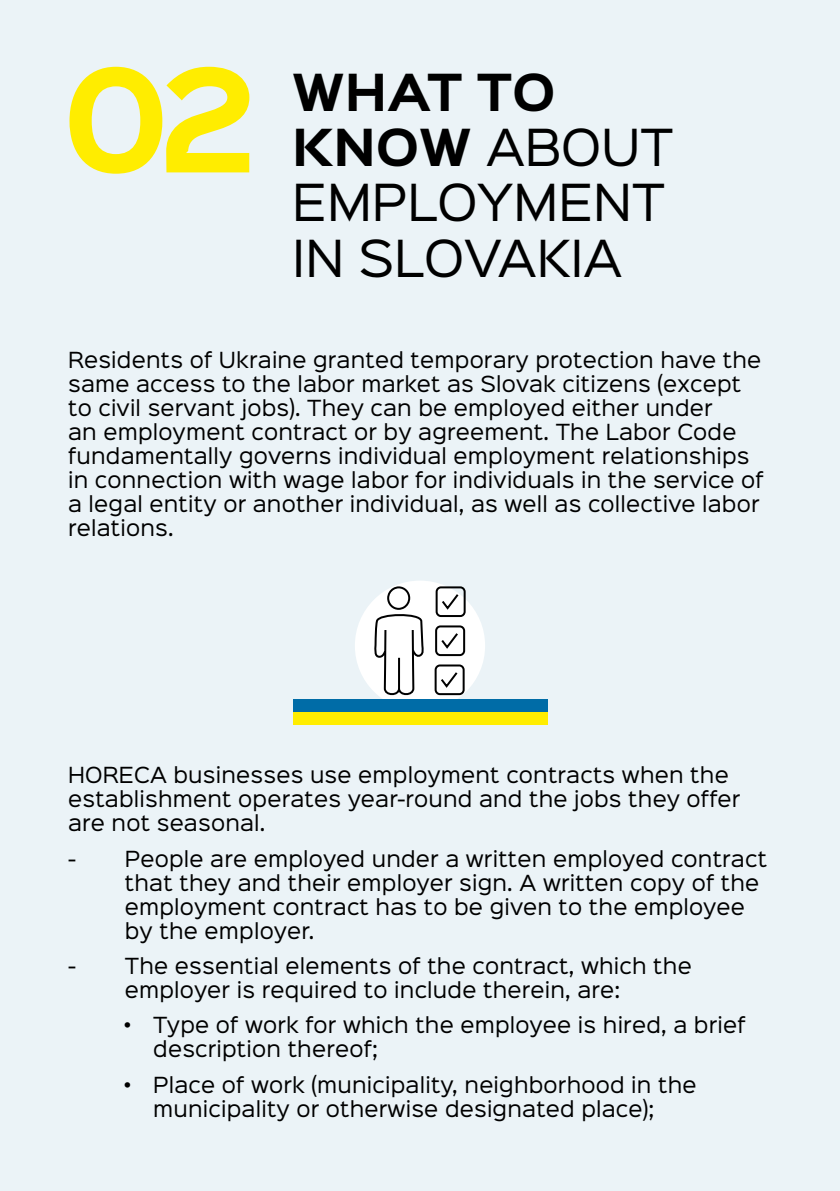
<style>
.page{position:relative;width:840px;height:1191px;background:#fff}
.page>*{position:absolute;margin:0;border:0;box-sizing:border-box;transform-origin:0 0}
.t1{font:700 128.8px "Sinkin Sans 700";color:#ffed00}
.t2{font:46px/55.2px "Sinkin Sans 400";color:#000}
.t3{font:700 46px "Sinkin Sans 700";color:#000}
.t4{font:20px/24px "Sinkin Sans 400";letter-spacing:.01em;color:#000}
.s1{font-family:"Sinkin Sans 700";font-weight:700}
</style>
<div class="page">
<div style="left:0;top:0;width:839px;height:1191px;background:#ebf3f7"></div>
<div style="left:354px;top:580px;width:131px;height:130px;background:#fff;border-radius:50%"></div>
<div style="left:293px;top:698px;width:254px;height:13px;background:#006ca7"></div>
<div style="left:293px;top:711px;width:254px;height:13px;background:#ffed00"></div>
<svg style="left:373px;top:585px;width:93px;height:111px"></svg>
<h1 class="t1" style="left:62px;top:53px;width:195px">02</h1>
<h2 class="t3" style="left:292px;top:68px;width:265px">WHAT TO</h2>
<h2 class="t2" style="left:292px;top:116px;width:382px"><span class="s1">KNOW</span> ABOUT<br>EMPLOYMENT<br>IN SLOVAKIA</h2>
<p class="t4" style="left:68px;top:346px;width:696px">Residents of Ukraine granted temporary protection have the same access to the labor market as Slovak citizens (except to civil servant jobs). They can be employed either under<br>an employment contract or by agreement. The Labor Code fundamentally governs individual employment relationships in connection with wage labor for individuals in the service of a legal entity or another individual, as well as collective labor relations.</p>
<p class="t4" style="left:68px;top:761px;width:673px">HORECA businesses use employment contracts when the establishment operates year-round and the jobs they offer are not seasonal.</p>
<p class="t4" style="left:68px;top:845px;width:9px">-</p>
<p class="t4" style="left:125px;top:845px;width:643px">People are employed under a written employed contract that they and their employer sign. A written copy of the employment contract has to be given to the employee by the employer.</p>
<p class="t4" style="left:68px;top:952px;width:9px">-</p>
<p class="t4" style="left:125px;top:952px;width:568px">The essential elements of the contract, which the employer is required to include therein, are:</p>
<p class="t4" style="left:153px;top:1011px;width:593px;text-indent:-28px">• Type of work for which the employee is hired, a brief description thereof;</p>
<p class="t4" style="left:153px;top:1071px;width:544px;text-indent:-28px">• Place of work (municipality, neighborhood in the municipality or otherwise designated place);</p>
</div>
